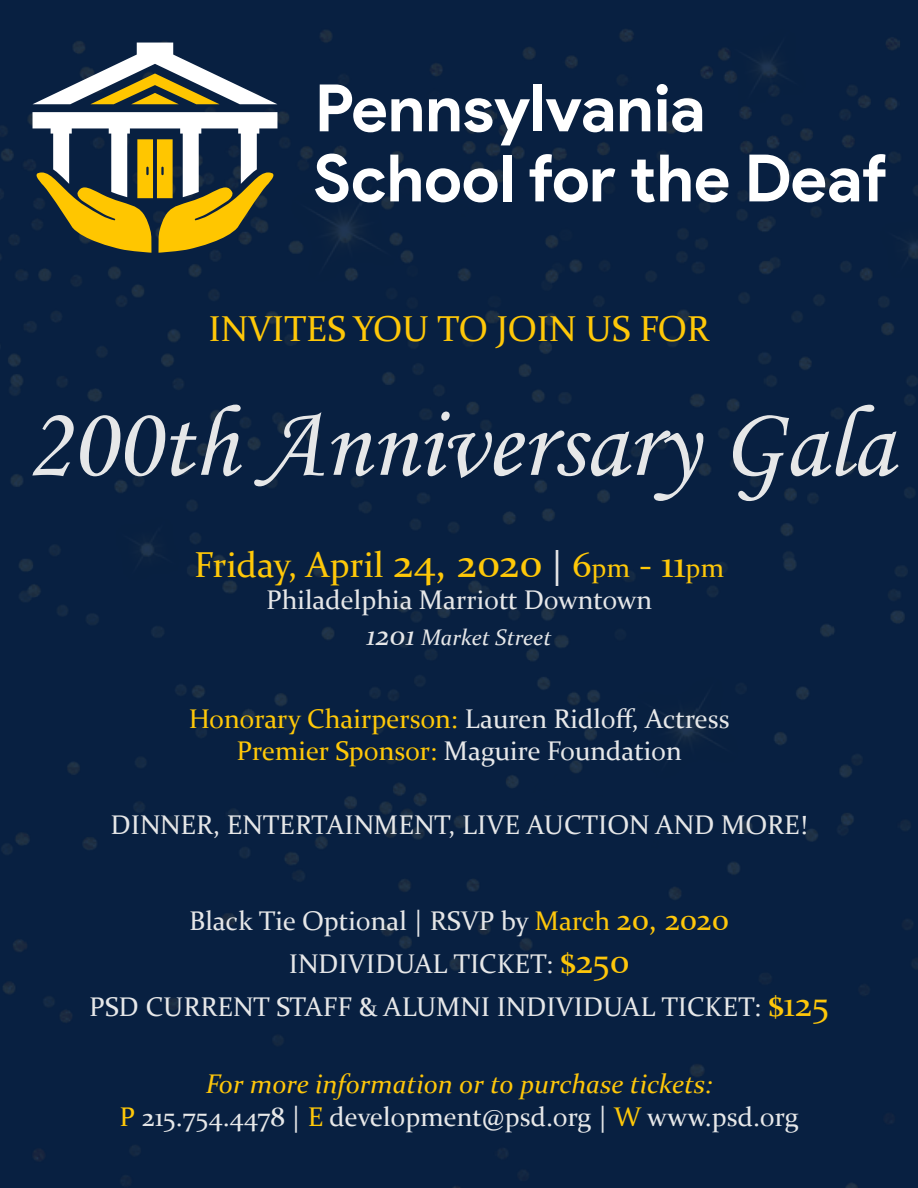
<style>
.page{position:relative;width:918px;height:1188px;background:#082041}
.page>*{position:absolute;margin:0;border:0;box-sizing:border-box;transform-origin:0 0}
.t1{font:102px "Monotype Corsiva";color:#e6e7e8}
.t2{font:36px "Constantia";color:#ffc808}
.t3{font:27px/43.2px "Constantia";color:#e6e7e8;text-align:center}
.t4{font:27px/32.4px "Constantia";color:#e7e8e9;text-align:center}
.t5{font:italic 22.5px "Constantia";color:#e6e7e8}
.s1{font-size:42px}
.s2{font-weight:700;color:#e6e7e8}
.s3{font-size:27px}
.s4{font-size:39px}
.s5{font-size:30px}
.s6{color:#ffc808}
.s7{color:#ffc70a}
.s8{font-size:31.5px;color:#ffc70a}
.s9{font-size:36px;color:#ffc70a}
.s10{font-style:italic;color:#ffc70a}
</style>
<div class="page">
<svg style="left:315px;top:154px;width:183px;height:48px"></svg>
<div style="left:503px;top:155px;width:8px;height:46px;background:#fff"></div>
<svg style="left:632px;top:155px;width:96px;height:47px"></svg>
<svg style="left:749px;top:154px;width:136px;height:48px"></svg>
<svg style="left:530px;top:154px;width:85px;height:48px"></svg>
<svg style="left:320px;top:85px;width:102px;height:47px"></svg>
<svg style="left:429px;top:98px;width:101px;height:47px"></svg>
<div style="left:533px;top:85px;width:9px;height:46px;background:#fff"></div>
<svg style="left:546px;top:98px;width:67px;height:34px"></svg>
<svg style="left:620px;top:98px;width:30px;height:33px"></svg>
<svg style="left:657px;top:84px;width:45px;height:48px"></svg>
<svg style="left:33px;top:43px;width:244px;height:61px"></svg>
<svg style="left:33px;top:112px;width:244px;height:141px"></svg>
<h2 class="t2" style="left:208px;top:304px;width:503px">INVITES YOU TO JOIN US FOR</h2>
<h1 class="t1" style="left:25px;top:382px;width:870px">200th Anniversary Gala</h1>
<h2 class="t2" style="left:194px;top:540px;width:531px">Friday, April <span class="s1">24, 2020</span> <span class="s2">|</span> 6<span class="s3">pm</span> - <span class="s4">11</span><span class="s3">pm</span></h2>
<p class="t3" style="left:266px;top:577px;width:388px">Philadelphia Marriott Downtown</p>
<p class="t5" style="left:366px;top:622px;width:186px"><span class="s5">1201</span> Market Street</p>
<p class="t4" style="left:189px;top:701px;width:542px"><span class="s6">Honorary Chairperson:</span> Lauren Ridloff, Actress<br><span class="s6">Premier Sponsor:</span> Maguire Foundation</p>
<p class="t3" style="left:111px;top:802px;width:698px">DINNER, ENTERTAINMENT, LIVE AUCTION AND MORE!</p>
<p class="t3" style="left:89px;top:898px;width:741px">Black Tie Optional | RSVP by <span class="s7">March</span> <span class="s8">20, 2020<br></span>INDIVIDUAL TICKET: <span class="s9">$250<br></span>PSD CURRENT STAFF &amp; ALUMNI INDIVIDUAL TICKET: <span class="s9">$125</span></p>
<p class="t4" style="left:120px;top:1067px;width:680px"><span class="s10">For more information or to purchase tickets:<br></span><span class="s6">P</span> 215.754.4478 | <span class="s6">E</span> development@psd.org | <span class="s6">W</span> www.psd.org</p>
</div>
